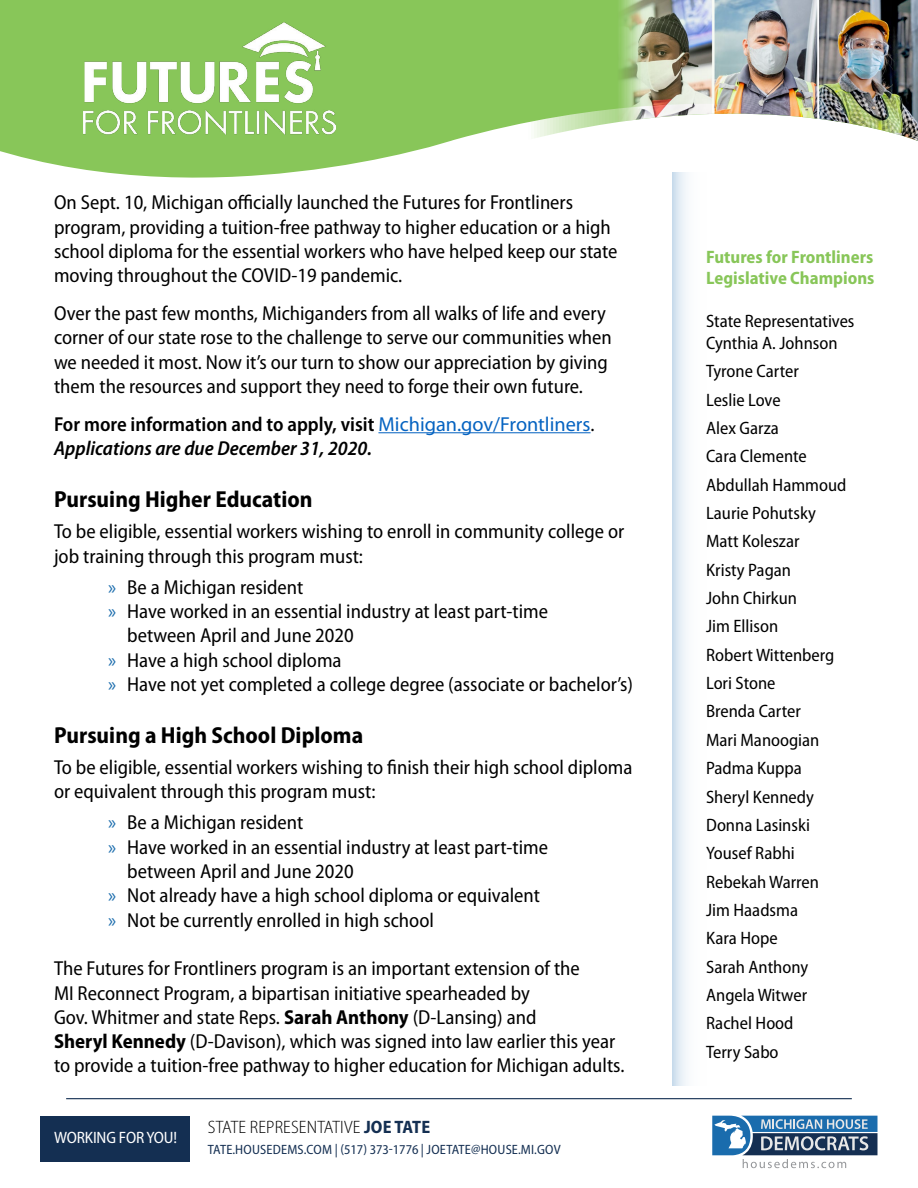
<style>
.page{position:relative;width:918px;height:1188px;background:#fff}
.page>*{position:absolute;margin:0;border:0;box-sizing:border-box;transform-origin:0 0}
.t1{font:700 semi-condensed 23.25px "Myriad Pro";color:#000}
.t2{font:semi-condensed 20.25px/24.3px "Myriad Pro";color:#000}
.t3{font:600 semi-condensed 20.25px/24.3px "Myriad Pro";color:#000}
.t4{font:semi-condensed 18px/28.3px "Myriad Pro";color:#000}
.t5{font:700 semi-condensed 18px/21.6px "Myriad Pro";color:#88c659}
.t6{font:300 semi-condensed 18px "Myriad Pro";letter-spacing:.01em;color:#000}
.t7{font:semi-condensed 16.5px "Myriad Pro";letter-spacing:-.01em;color:#fff}
.t8{font:semi-condensed 13.5px "Myriad Pro";letter-spacing:.015em;color:#142f52}
.s1{font-weight:400;font-stretch:normal;color:#0563c1}
.s2{font-weight:400}
.s3{font-style:italic}
.s4{color:#1a6cad}
.s5{font-weight:700}
.s6{font-weight:700;color:#142f52}
</style>
<div class="page">
<hr style="left:378px;top:432px;width:213px;height:1px;background:#0563c1">
<svg style="left:672px;top:224px;width:15px;height:862px"></svg>
<svg style="left:0;top:0;width:687px;height:224px"></svg>
<img style="left:83px;top:23px;width:45px;height:112px">
<svg style="left:128px;top:0;width:487px;height:170px;fill:#88c659"></svg>
<img style="left:615px;top:0;width:303px;height:170px">
<div style="left:40px;top:1117px;width:150px;height:45px;background:#142f52"></div>
<hr style="left:66px;top:1098px;width:786px;height:1px;background:#142f52">
<svg style="left:712px;top:1116px;width:166px;height:52px"></svg>
<p class="t2" style="left:54px;top:191px;width:565px">On Sept. 10, Michigan officially launched the Futures for Frontliners program, providing a tuition-free pathway to higher education or a high school diploma for the essential workers who have helped keep our state moving throughout the COVID-19 pandemic.</p>
<p class="t2" style="left:54px;top:302px;width:559px">Over the past few months, Michiganders from all walks of life and every corner of our state rose to the challenge to serve our communities when we needed it most. Now it’s our turn to show our appreciation by giving them the resources and support they need to forge their own future.</p>
<p class="t3" style="left:54px;top:412px;width:542px">For more information and to apply, visit <span class="s1">Michigan.gov/Frontliners</span><span class="s2">.<br></span><span class="s3">Applications are due December 31, 2020.</span></p>
<p class="t1" style="left:54px;top:486px;width:260px">Pursuing Higher Education</p>
<p class="t2" style="left:54px;top:520px;width:572px">To be eligible, essential workers wishing to enroll in community college or job training through this program must:</p>
<p class="t2" style="left:108px;top:575px;width:197px"><span class="s4">»</span> Be a Michigan resident</p>
<p class="t2" style="left:108px;top:599px;width:442px"><span class="s4">»</span> Have worked in an essential industry at least part-time</p>
<p class="t2" style="left:127px;top:624px;width:228px">between April and June 2020</p>
<p class="t2" style="left:108px;top:648px;width:235px"><span class="s4">»</span> Have a high school diploma</p>
<p class="t2" style="left:108px;top:672px;width:527px"><span class="s4">»</span> Have not yet completed a college degree (associate or bachelor’s)</p>
<p class="t1" style="left:54px;top:722px;width:311px">Pursuing a High School Diploma</p>
<p class="t2" style="left:54px;top:756px;width:580px">To be eligible, essential workers wishing to finish their high school diploma or equivalent through this program must:</p>
<p class="t2" style="left:108px;top:811px;width:197px"><span class="s4">»</span> Be a Michigan resident</p>
<p class="t2" style="left:108px;top:835px;width:442px"><span class="s4">»</span> Have worked in an essential industry at least part-time</p>
<p class="t2" style="left:127px;top:860px;width:228px">between April and June 2020</p>
<p class="t2" style="left:108px;top:884px;width:434px"><span class="s4">»</span> Not already have a high school diploma or equivalent</p>
<p class="t2" style="left:108px;top:908px;width:328px"><span class="s4">»</span> Not be currently enrolled in high school</p>
<p class="t2" style="left:54px;top:957px;width:572px">The Futures for Frontliners program is an important extension of the<br>MI Reconnect Program, a bipartisan initiative spearheaded by<br>Gov. Whitmer and state Reps. <span class="s5">Sarah Anthony</span> (D-Lansing) and<br><span class="s5">Sheryl Kennedy</span> (D-Davison), which was signed into law earlier this year to provide a tuition-free pathway to higher education for Michigan adults.</p>
<p class="t7" style="left:54px;top:1129px;width:125px">WORKING FOR YOU!</p>
<p class="t6" style="left:208px;top:1117px;width:224px">STATE REPRESENTATIVE <span class="s6">JOE TATE</span></p>
<p class="t8" style="left:208px;top:1142px;width:354px">TATE.HOUSEDEMS.COM | (517) 373-1776 | JOETATE@HOUSE.MI.GOV</p>
<p class="t5" style="left:706px;top:246px;width:170px">Futures for Frontliners<br>Legislative Champions</p>
<p class="t4" style="left:706px;top:311px;width:150px;line-height:21.6px">State Representatives<br>Cynthia A. Johnson</p>
<p class="t4" style="left:706px;top:357px;width:142px">Tyrone Carter<br>Leslie Love<br>Alex Garza<br>Cara Clemente<br>Abdullah Hammoud<br>Laurie Pohutsky<br>Matt Koleszar<br>Kristy Pagan<br>John Chirkun<br>Jim Ellison<br>Robert Wittenberg<br>Lori Stone<br>Brenda Carter<br>Mari Manoogian<br>Padma Kuppa<br>Sheryl Kennedy<br>Donna Lasinski<br>Yousef Rabhi<br>Rebekah Warren<br>Jim Haadsma<br>Kara Hope<br>Sarah Anthony<br>Angela Witwer<br>Rachel Hood<br>Terry Sabo</p>
</div>
